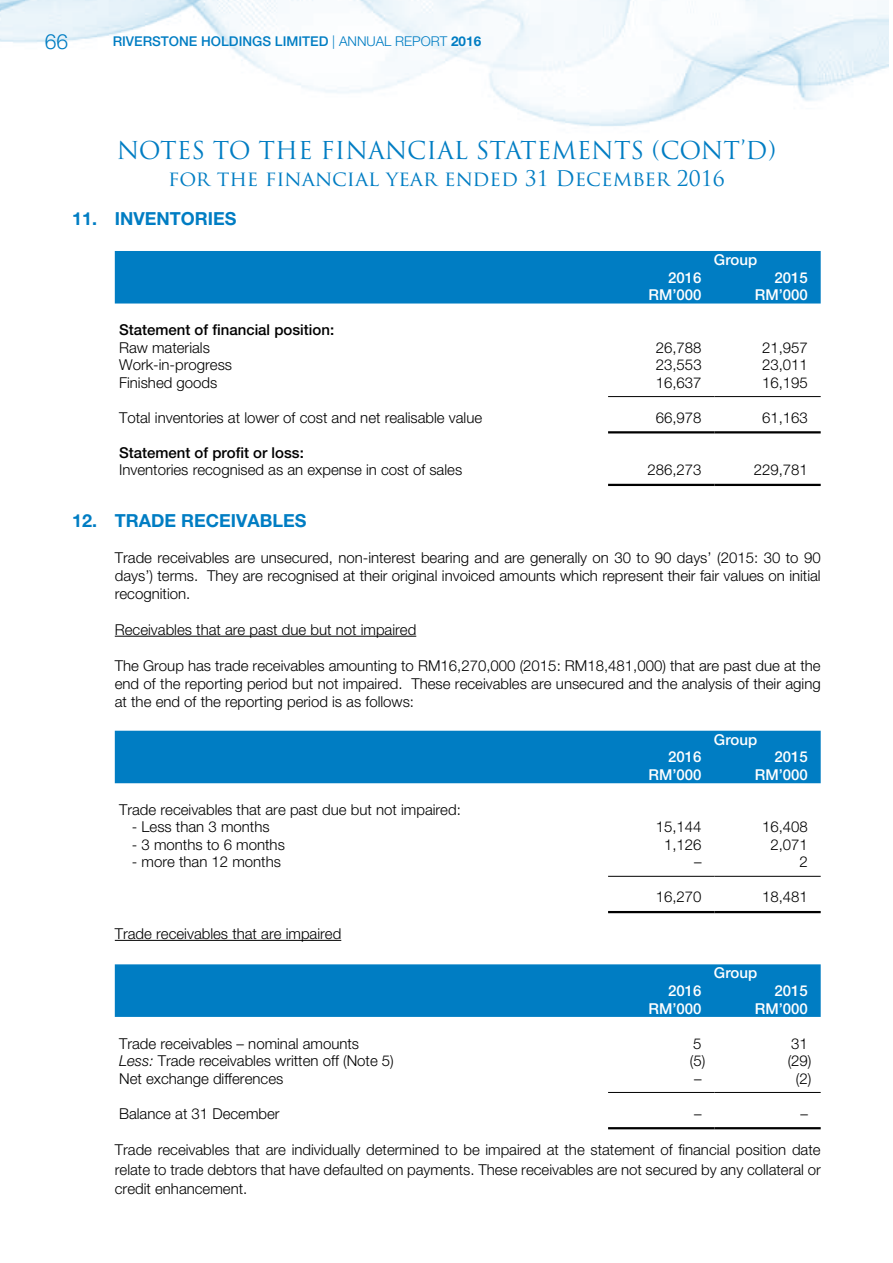
<style>
.page{position:relative;width:893px;height:1263px;background:#fff}
.page>*{position:absolute;margin:0;border:0;box-sizing:border-box;transform-origin:0 0}
.t1{font:24px "Trajan Pro";color:#007dc3}
.t2{font:21px "Trajan Pro";color:#007dc3}
.t3{font:300 21px "Helvetica Neue LT Std";color:#007dc3}
.t4{font:700 18px "Helvetica Neue LT Std";color:#007dc3}
.t5{font:300 15px/18px "Helvetica Neue LT Std";color:#000;text-align:justify}
.t6{font:500 15px "Helvetica Neue LT Std";color:#fff}
.t7{font:500 15px/17.5px "Helvetica Neue LT Std";color:#000}
.t8{font:500 13.5px "Helvetica Neue LT Std";color:#007dc3}
.s1{font-weight:300}
.s2{font-weight:700}
.s3{font-weight:500}
.s4{font-style:italic}
</style>
<div class="page">
<img style="left:0;top:0;width:889px;height:126px">
<hr style="left:115px;top:636px;width:301px;height:1px;background:#000">
<hr style="left:115px;top:940px;width:226px;height:1px;background:#000">
<div style="left:115px;top:251px;width:706px;height:52px;background:#007dc3"></div>
<hr style="left:608px;top:396px;width:106px;height:1px;background:#000">
<hr style="left:714px;top:396px;width:107px;height:1px;background:#000">
<hr style="left:608px;top:431px;width:106px;height:2px;background:#000">
<hr style="left:714px;top:431px;width:107px;height:2px;background:#000">
<hr style="left:608px;top:484px;width:106px;height:2px;background:#000">
<hr style="left:714px;top:484px;width:107px;height:2px;background:#000">
<div style="left:115px;top:731px;width:706px;height:52px;background:#007dc3"></div>
<hr style="left:608px;top:876px;width:106px;height:1px;background:#000">
<hr style="left:714px;top:876px;width:107px;height:1px;background:#000">
<hr style="left:608px;top:911px;width:106px;height:2px;background:#000">
<hr style="left:714px;top:911px;width:107px;height:2px;background:#000">
<div style="left:115px;top:964px;width:706px;height:53px;background:#007dc3"></div>
<hr style="left:608px;top:1092px;width:106px;height:1px;background:#000">
<hr style="left:714px;top:1092px;width:107px;height:1px;background:#000">
<hr style="left:608px;top:1127px;width:106px;height:2px;background:#000">
<hr style="left:714px;top:1127px;width:107px;height:2px;background:#000">
<p class="t3" style="left:45px;top:29px;width:25px">66</p>
<p class="t8" style="left:113px;top:33px;width:370px">Riverstone Holdings Limited <span class="s1">| ANNUAL REPORT</span> <span class="s2">2016</span></p>
<h1 class="t1" style="left:117px;top:135px;width:661px">Notes to the Financial Statements (cont’d)</h1>
<h2 class="t2" style="left:168px;top:165px;width:558px">for the financial year ended 31 December 2016</h2>
<p class="t4" style="left:72px;top:208px;width:85px">11. INVENTORIES</p>
<p class="t7" style="left:119px;top:321px;width:217px">Statement of financial position:<br><span class="s1">Raw materials</span></p>
<p class="t6" style="left:714px;top:251px;width:45px">Group</p>
<p class="t6" style="left:668px;top:268px;width:35px">2016</p>
<p class="t6" style="left:775px;top:268px;width:35px">2015</p>
<p class="t6" style="left:648px;top:286px;width:55px">RM’000</p>
<p class="t6" style="left:755px;top:286px;width:55px">RM’000</p>
<p class="t5" style="left:656px;top:338px;width:47px">26,788</p>
<p class="t5" style="left:762px;top:338px;width:47px">21,957</p>
<p class="t5" style="left:119px;top:356px;width:115px">Work-in-progress</p>
<p class="t5" style="left:656px;top:356px;width:47px">23,553</p>
<p class="t5" style="left:762px;top:356px;width:47px">23,011</p>
<p class="t5" style="left:119px;top:373px;width:100px">Finished goods</p>
<p class="t5" style="left:656px;top:373px;width:47px">16,637</p>
<p class="t5" style="left:762px;top:373px;width:47px">16,195</p>
<p class="t5" style="left:119px;top:408px;width:365px">Total inventories at lower of cost and net realisable value</p>
<p class="t5" style="left:656px;top:408px;width:47px">66,978</p>
<p class="t5" style="left:762px;top:408px;width:47px">61,163</p>
<p class="t5" style="left:119px;top:443px;width:345px;line-height:17.5px"><span class="s3">Statement of profit or loss:<br></span>Inventories recognised as an expense in cost of sales</p>
<p class="t5" style="left:647px;top:461px;width:56px">286,273</p>
<p class="t5" style="left:754px;top:461px;width:56px">229,781</p>
<p class="t4" style="left:72px;top:509px;width:67px">12. TRADE</p>
<p class="t4" style="left:181px;top:509px;width:12px">RECEI</p>
<p class="t4" style="left:236px;top:509px;width:25px">VABLES</p>
<p class="t5" style="left:115px;top:548px;width:707px">Trade receivables are unsecured, non-interest bearing and are generally on 30 to 90 days’ (2015: 30 to 90 days’) terms. They are recognised at their original invoiced amounts which represent their fair values on initial recognition.</p>
<p class="t5" style="left:115px;top:620px;width:303px">Receivables that are past due but not impaired</p>
<p class="t5" style="left:115px;top:656px;width:707px">The Group has trade receivables amounting to RM16,270,000 (2015: RM18,481,000) that are past due at the end of the reporting period but not impaired. These receivables are unsecured and the analysis of their aging at the end of the reporting period is as follows:</p>
<p class="t6" style="left:714px;top:730px;width:45px">Group</p>
<p class="t6" style="left:668px;top:748px;width:35px">2016</p>
<p class="t6" style="left:775px;top:748px;width:35px">2015</p>
<p class="t6" style="left:648px;top:765px;width:55px">RM’000</p>
<p class="t6" style="left:755px;top:765px;width:55px">RM’000</p>
<p class="t5" style="left:119px;top:800px;width:343px">Trade receivables that are past due but not impaired:</p>
<p class="t5" style="left:132px;top:818px;width:139px">- Less than 3 months</p>
<p class="t5" style="left:656px;top:818px;width:47px">15,144</p>
<p class="t5" style="left:762px;top:818px;width:47px">16,408</p>
<p class="t5" style="left:132px;top:835px;width:155px">- 3 months to 6 months</p>
<p class="t5" style="left:664px;top:835px;width:39px">1,126</p>
<p class="t5" style="left:770px;top:835px;width:39px">2,071</p>
<p class="t5" style="left:132px;top:853px;width:151px">- more than 12 months</p>
<p class="t5" style="left:694px;top:853px;width:9px">–</p>
<p class="t5" style="left:800px;top:853px;width:10px">2</p>
<p class="t5" style="left:656px;top:888px;width:47px">16,270</p>
<p class="t5" style="left:762px;top:888px;width:47px">18,481</p>
<p class="t5" style="left:115px;top:924px;width:228px">Trade receivables that are impaired</p>
<p class="t6" style="left:714px;top:964px;width:45px">Group</p>
<p class="t6" style="left:668px;top:982px;width:35px">2016</p>
<p class="t6" style="left:775px;top:982px;width:35px">2015</p>
<p class="t6" style="left:648px;top:999px;width:55px">RM’000</p>
<p class="t6" style="left:755px;top:999px;width:55px">RM’000</p>
<p class="t5" style="left:119px;top:1034px;width:242px">Trade receivables – nominal amounts</p>
<p class="t5" style="left:693px;top:1034px;width:10px">5</p>
<p class="t5" style="left:791px;top:1034px;width:18px">31</p>
<p class="t5" style="left:119px;top:1051px;width:276px"><span class="s4">Less:</span> Trade receivables written off (Note 5)</p>
<p class="t5" style="left:690px;top:1051px;width:17px">(5)</p>
<p class="t5" style="left:788px;top:1051px;width:25px">(29)</p>
<p class="t5" style="left:119px;top:1069px;width:166px">Net exchange differences</p>
<p class="t5" style="left:694px;top:1069px;width:9px">–</p>
<p class="t5" style="left:796px;top:1069px;width:17px">(2)</p>
<p class="t5" style="left:119px;top:1104px;width:162px">Balance at 31 December</p>
<p class="t5" style="left:694px;top:1104px;width:9px">–</p>
<p class="t5" style="left:800px;top:1104px;width:9px">–</p>
<p class="t5" style="left:115px;top:1139px;width:707px;line-height:19.5px">Trade receivables that are individually determined to be impaired at the statement of financial position date relate to trade debtors that have defaulted on payments. These receivables are not secured by any collateral or credit enhancement.</p>
</div>
